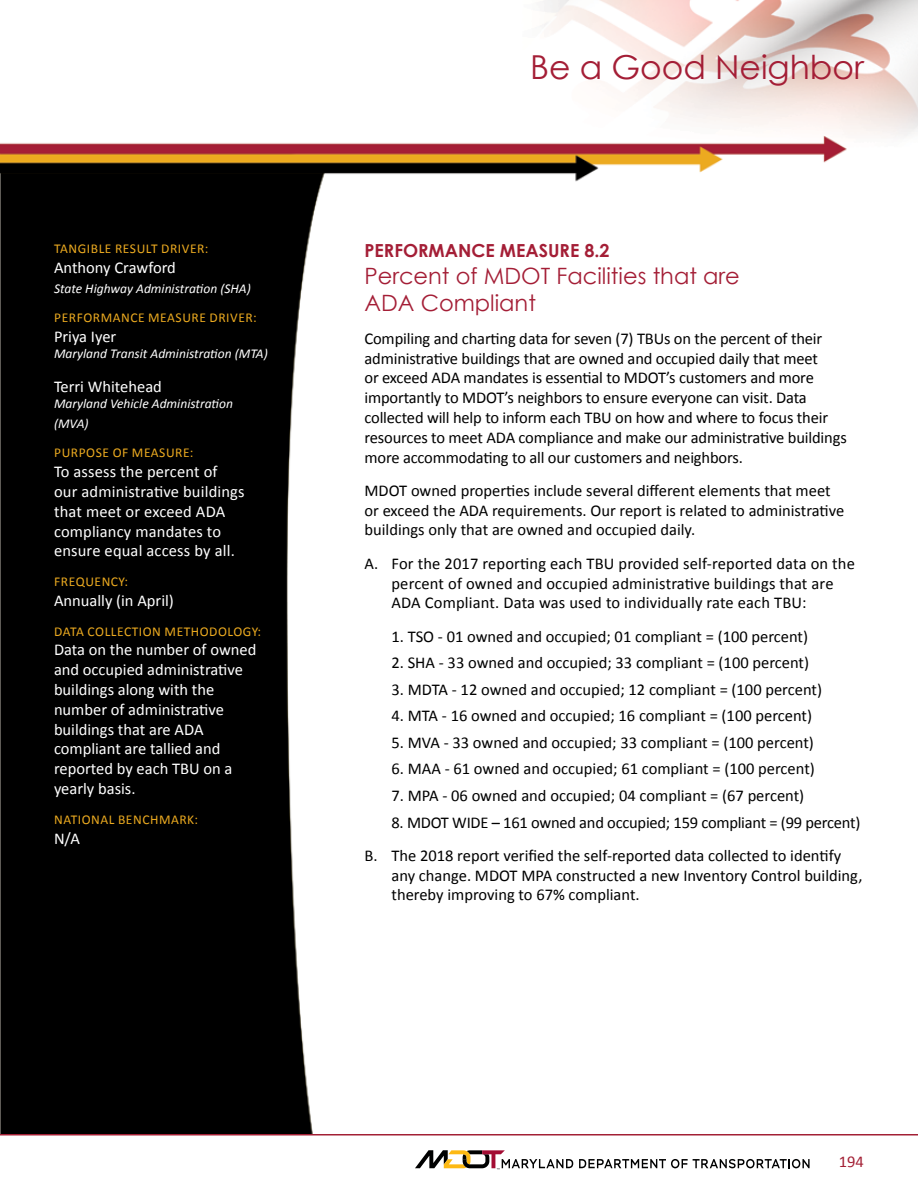
<style>
.page{position:relative;width:918px;height:1188px;background:#fff}
.page>*{position:absolute;margin:0;border:0;box-sizing:border-box;transform-origin:0 0}
.t1{font:33px "Century Gothic";color:#a41e36}
.t2{font:22.5px/27px "Century Gothic";color:#a41e36}
.t3{font:700 18px "Century Gothic";color:#a41e36}
.t4{font:16.5px/19.8px "Calibri";color:#000}
.t5{font:16.5px/19.8px "Calibri";color:#fff}
.t6{font:16.5px "Calibri";color:#a32035}
.t7{font:13.5px "Calibri";letter-spacing:.04em;color:#ecaa20}
.t8{font:italic 13.5px/19.8px "Calibri";color:#fff}
</style>
<div class="page">
<img style="left:0;top:0;width:918px;height:1134px">
<hr style="left:0;top:1134px;width:918px;height:2px;background:#a32035">
<svg style="left:579px;top:1159px;width:231px;height:9px"></svg>
<svg style="left:415px;top:1151px;width:158px;height:19px"></svg>
<p class="t7" style="left:54px;top:240px;width:156px">TANGIBLE RESULT DRIVER:</p>
<p class="t5" style="left:54px;top:258px;width:123px">Anthony Crawford</p>
<p class="t8" style="left:54px;top:278px;width:198px">State Highway Administration (SHA)</p>
<p class="t7" style="left:54px;top:309px;width:204px">PERFORMANCE MEASURE DRIVER:</p>
<p class="t5" style="left:54px;top:327px;width:64px">Priya Iyer</p>
<p class="t8" style="left:54px;top:344px;width:215px">Maryland Transit Administration (MTA)</p>
<p class="t5" style="left:54px;top:376px;width:109px">Terri Whitehead</p>
<p class="t8" style="left:54px;top:393px;width:181px">Maryland Vehicle Administration (MVA)</p>
<p class="t7" style="left:54px;top:444px;width:141px">PURPOSE OF MEASURE:</p>
<p class="t5" style="left:54px;top:462px;width:192px">To assess the percent of our administrative buildings that meet or exceed ADA compliancy mandates to ensure equal access by all.</p>
<p class="t7" style="left:54px;top:573px;width:75px">FREQUENCY:</p>
<p class="t5" style="left:54px;top:591px;width:121px">Annually (in April)</p>
<p class="t7" style="left:54px;top:623px;width:209px">DATA COLLECTION METHODOLOGY:</p>
<p class="t5" style="left:54px;top:640px;width:204px">Data on the number of owned and occupied administrative buildings along with the number of administrative buildings that are ADA compliant are tallied and reported by each TBU on a yearly basis.</p>
<p class="t7" style="left:54px;top:811px;width:145px">NATIONAL BENCHMARK:</p>
<p class="t5" style="left:54px;top:828px;width:28px">N/A</p>
<h1 class="t1" style="left:530px;top:47px;width:335px">Be a Good Neighbor</h1>
<p class="t3" style="left:364px;top:239px;width:247px">PERFORMANCE MEASURE 8.2</p>
<h2 class="t2" style="left:364px;top:262px;width:377px">Percent of MDOT Facilities that are<br>ADA Compliant</h2>
<p class="t4" style="left:364px;top:328px;width:484px">Compiling and charting data for seven (7) TBUs on the percent of their administrative buildings that are owned and occupied daily that meet<br>or exceed ADA mandates is essential to MDOT’s customers and more importantly to MDOT’s neighbors to ensure everyone can visit. Data collected will help to inform each TBU on how and where to focus their resources to meet ADA compliance and make our administrative buildings more accommodating to all our customers and neighbors.</p>
<p class="t4" style="left:364px;top:481px;width:481px">MDOT owned properties include several different elements that meet or exceed the ADA requirements. Our report is related to administrative buildings only that are owned and occupied daily.</p>
<p class="t4" style="left:391px;top:553px;width:465px;text-indent:-27px">A. For the 2017 reporting each TBU provided self-reported data on the percent of owned and occupied administrative buildings that are<br>ADA Compliant. Data was used to individually rate each TBU:</p>
<p class="t4" style="left:391px;top:626px;width:418px">1. TSO - 01 owned and occupied; 01 compliant = (100 percent)</p>
<p class="t4" style="left:391px;top:653px;width:419px">2. SHA - 33 owned and occupied; 33 compliant = (100 percent)</p>
<p class="t4" style="left:391px;top:679px;width:432px">3. MDTA - 12 owned and occupied; 12 compliant = (100 percent)</p>
<p class="t4" style="left:391px;top:706px;width:422px">4. MTA - 16 owned and occupied; 16 compliant = (100 percent)</p>
<p class="t4" style="left:391px;top:733px;width:424px">5. MVA - 33 owned and occupied; 33 compliant = (100 percent)</p>
<p class="t4" style="left:391px;top:759px;width:425px">6. MAA - 61 owned and occupied; 61 compliant = (100 percent)</p>
<p class="t4" style="left:391px;top:786px;width:414px">7. MPA - 06 owned and occupied; 04 compliant = (67 percent)</p>
<p class="t4" style="left:364px;top:805px;width:497px;line-height:33.3px;text-indent:27px">8. MDOT WIDE – 161 owned and occupied; 159 compliant = (99 percent)<br>B. The 2018 report verified the self-reported data collected to identify</p>
<p class="t4" style="left:391px;top:865px;width:472px">any change. MDOT MPA constructed a new Inventory Control building, thereby improving to 67% compliant.</p>
<p class="t6" style="left:839px;top:1152px;width:27px">194</p>
</div>
